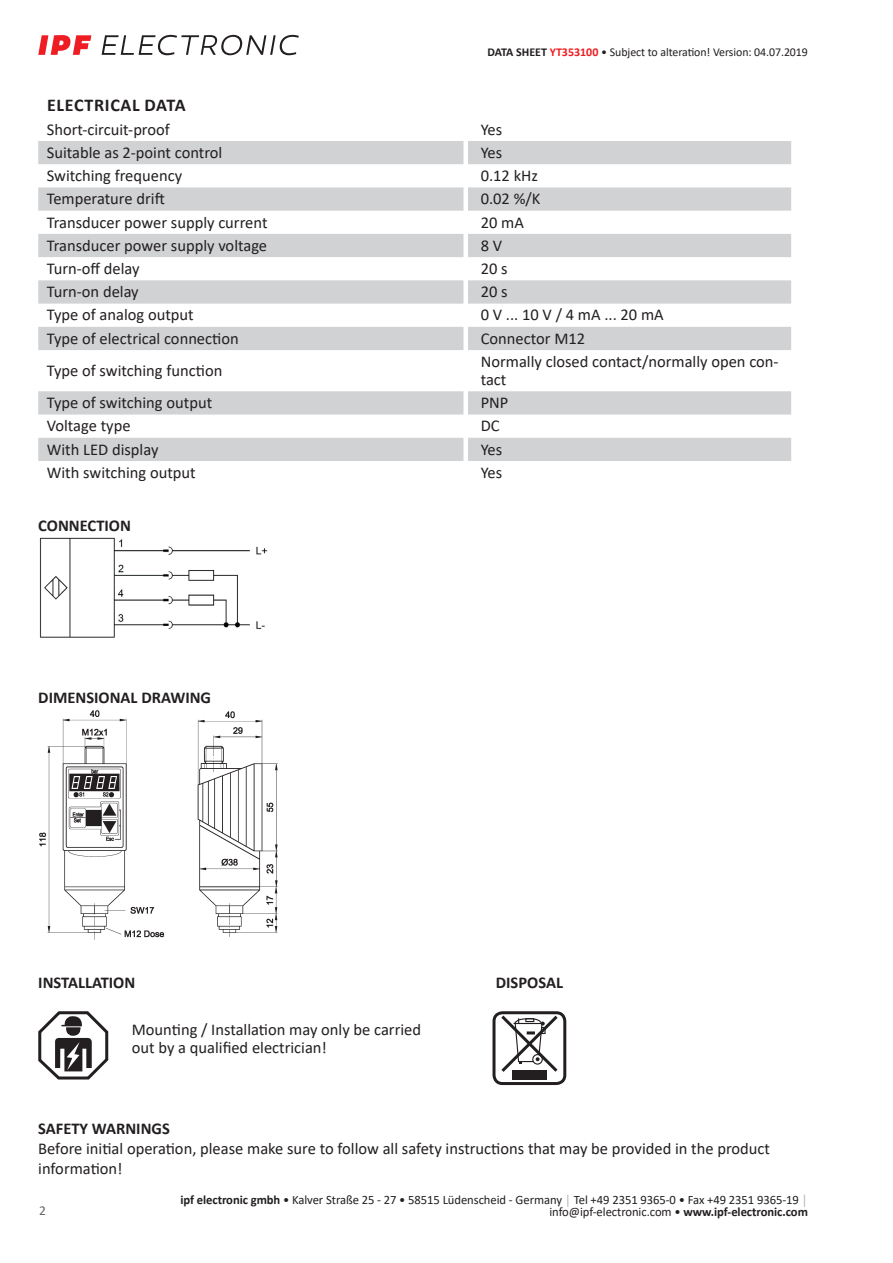
<style>
.page{position:relative;width:893px;height:1263px;background:#fff}
.page>*{position:absolute;margin:0;border:0;box-sizing:border-box;transform-origin:0 0}
.t1{font:700 18px "Calibri";letter-spacing:.04em;color:#231f20}
.t2{font:16.5px/18px "Calibri";color:#231f20}
.t3{font:700 16.5px "Calibri";color:#231f20}
.t4{font:13.5px "Calibri";color:#636366}
.t5{font:12.75px/12.6px "Calibri";letter-spacing:-.005em;color:#231f20;text-align:right}
.t6{font:12px "Calibri";letter-spacing:-.005em;color:#231f20}
.s1{font-weight:700}
.s2{font-weight:700;color:#ee1d23}
.s3{color:#a8a9ad}
</style>
<div class="page">
<svg style="left:102px;top:35px;width:197px;height:20px"></svg>
<svg style="left:38px;top:35px;width:53px;height:20px"></svg>
<svg style="left:38px;top:141px;width:753px;height:320px"></svg>
<img style="left:39px;top:537px;width:229px;height:100px">
<img style="left:39px;top:710px;width:239px;height:230px">
<svg style="left:38px;top:1011px;width:71px;height:69px"></svg>
<div style="left:492px;top:1011px;width:74px;height:74px;border:3px solid #231f20;border-radius:9px"></div>
<div style="left:512px;top:1070px;width:35px;height:9px;background:#231f20"></div>
<svg style="left:498px;top:1012px;width:63px;height:60px"></svg>
<p class="t6" style="left:488px;top:44px;width:322px"><span class="s1">DATA SHEET</span> <span class="s2">YT353100</span> • Subject to alteration! Version: 04.07.2019</p>
<p class="t1" style="left:47px;top:93px;width:140px">ELECTRICAL DATA</p>
<p class="t2" style="left:47px;top:120px;width:125px">Short-circuit-proof</p>
<p class="t2" style="left:481px;top:120px;width:23px">Yes</p>
<p class="t2" style="left:47px;top:143px;width:177px">Suitable as 2-point control</p>
<p class="t2" style="left:481px;top:143px;width:23px">Yes</p>
<p class="t2" style="left:47px;top:166px;width:137px">Switching frequency</p>
<p class="t2" style="left:481px;top:166px;width:59px">0.12 kHz</p>
<p class="t2" style="left:47px;top:189px;width:120px">Temperature drift</p>
<p class="t2" style="left:481px;top:189px;width:61px">0.02 %/K</p>
<p class="t2" style="left:47px;top:213px;width:222px">Transducer power supply current</p>
<p class="t2" style="left:481px;top:213px;width:45px">20 mA</p>
<p class="t2" style="left:47px;top:236px;width:222px">Transducer power supply voltage</p>
<p class="t2" style="left:481px;top:236px;width:23px">8V</p>
<p class="t2" style="left:47px;top:259px;width:94px">Turn-off delay</p>
<p class="t2" style="left:481px;top:259px;width:28px">20 s</p>
<p class="t2" style="left:47px;top:282px;width:93px">Turn-on delay</p>
<p class="t2" style="left:481px;top:282px;width:28px">20 s</p>
<p class="t2" style="left:47px;top:306px;width:149px">Type of analog output</p>
<p class="t2" style="left:481px;top:306px;width:184px">0 V ... 10 V / 4 mA ... 20 mA</p>
<p class="t2" style="left:47px;top:329px;width:193px">Type of electrical connection</p>
<p class="t2" style="left:481px;top:329px;width:106px">Connector M12</p>
<p class="t2" style="left:47px;top:361px;width:177px">Type of switching function</p>
<p class="t2" style="left:481px;top:352px;width:299px">Normally closed contact/normally open con&shy;tact</p>
<p class="t2" style="left:47px;top:393px;width:167px">Type of switching output</p>
<p class="t2" style="left:481px;top:393px;width:29px">PNP</p>
<p class="t2" style="left:47px;top:416px;width:85px">Voltage type</p>
<p class="t2" style="left:481px;top:416px;width:20px">DC</p>
<p class="t2" style="left:47px;top:440px;width:113px">With LED display</p>
<p class="t2" style="left:481px;top:440px;width:23px">Yes</p>
<p class="t2" style="left:47px;top:463px;width:150px">With switching output</p>
<p class="t2" style="left:481px;top:463px;width:23px">Yes</p>
<p class="t3" style="left:38px;top:514px;width:94px">CONNECTION</p>
<p class="t3" style="left:38px;top:686px;width:174px">DIMENSIONAL DRAWING</p>
<p class="t3" style="left:38px;top:970px;width:99px">INSTALLATION</p>
<p class="t3" style="left:496px;top:970px;width:69px">DISPOSAL</p>
<p class="t2" style="left:132px;top:1020px;width:291px">Mounting / Installation may only be carried out by a qualified electrician!</p>
<p class="t3" style="left:38px;top:1117px;width:133px">SAFETY WARNINGS</p>
<p class="t2" style="left:38px;top:1138px;width:733px;line-height:19.8px">Before initial operation, please make sure to follow all safety instructions that may be provided in the product information!</p>
<p class="t4" style="left:39px;top:1201px;width:8px">2</p>
<p class="t5" style="left:180px;top:1193px;width:629px"><span class="s1">ipf electronic gmbh</span> • Kalver Straße 25 - 27 • 58515 Lüdenscheid - Germany <span class="s3">│</span> Tel +49 2351 9365-0 • Fax +49 2351 9365-19 <span class="s3">│ </span>info@ipf-electronic.com • <span class="s1">www.ipf-electronic.com</span></p>
</div>
